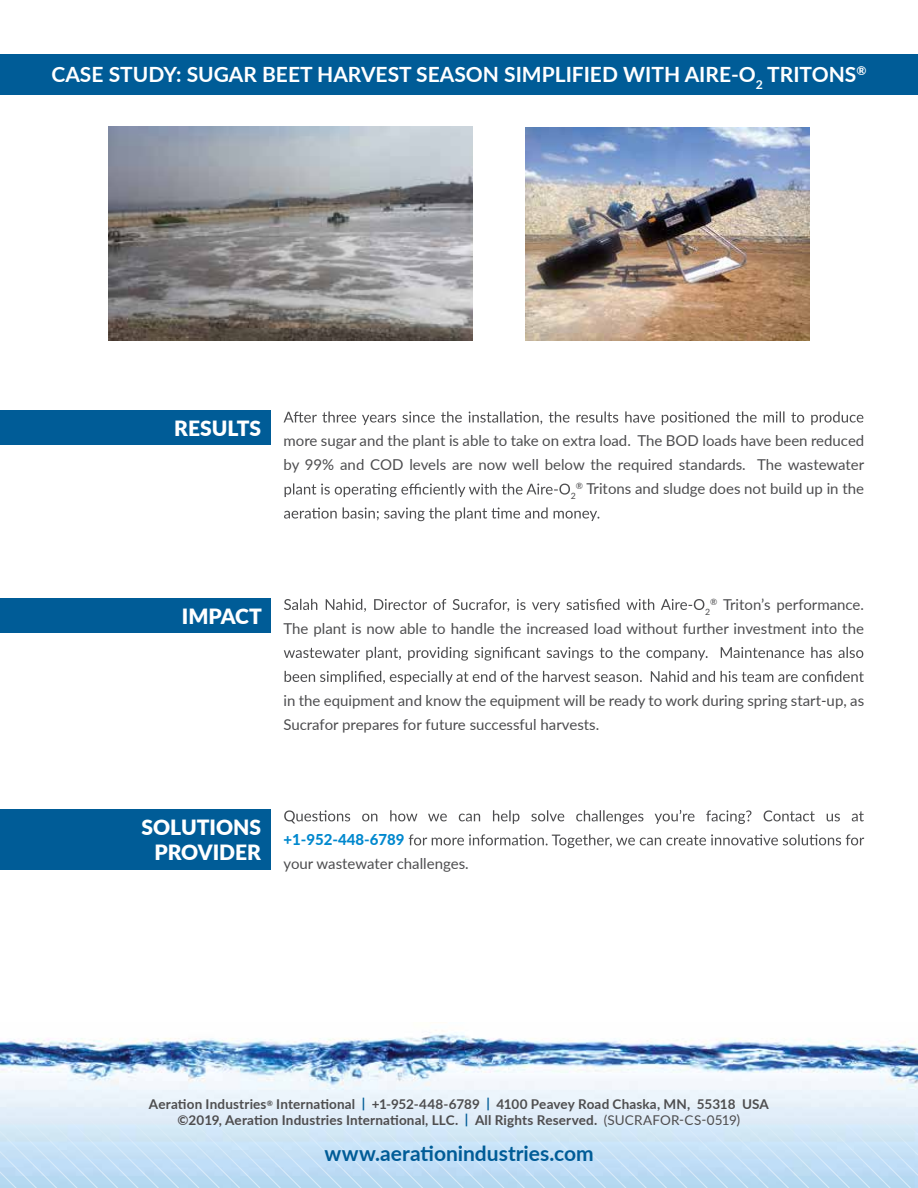
<style>
.page{position:relative;width:918px;height:1188px;background:#fff}
.page>*{position:absolute;margin:0;border:0;box-sizing:border-box;transform-origin:0 0}
.t1{font:700 21px "Lato";color:#fff}
.t2{font:900 21px/25.2px "Lato";color:#fff;text-align:right}
.t3{font:700 21px "Lato";color:#005c97}
.t4{font:15px/24px "Lato";color:#4d4d4f}
.t5{font:800 15px "Lato";color:#0088ce}
.t6{font:700 13.5px/16.2px "Lato";letter-spacing:.01em;color:#4d4d4f;text-align:center}
.t7{font:8.7px "Lato";color:#4d4d4f}
.s1{color:#005c97}
.s2{font-weight:400}
</style>
<div class="page">
<div style="left:0;top:410px;width:270px;height:35px;background:#005c97"></div>
<div style="left:0;top:598px;width:270px;height:35px;background:#005c97"></div>
<div style="left:0;top:809px;width:270px;height:60px;background:#005c97"></div>
<svg style="left:284px;top:411px;width:579px;height:14px"></svg>
<svg style="left:285px;top:483px;width:285px;height:14px"></svg>
<svg style="left:284px;top:507px;width:315px;height:14px"></svg>
<svg style="left:284px;top:599px;width:420px;height:13px"></svg>
<svg style="left:284px;top:647px;width:579px;height:14px"></svg>
<svg style="left:285px;top:671px;width:579px;height:13px"></svg>
<svg style="left:284px;top:810px;width:580px;height:14px"></svg>
<svg style="left:409px;top:834px;width:455px;height:14px"></svg>
<div style="left:0;top:54px;width:918px;height:40px;background:#005c97"></div>
<img style="left:108px;top:126px;width:364px;height:214px">
<img style="left:526px;top:128px;width:283px;height:212px">
<img style="left:0;top:1030px;width:918px;height:75px">
<svg style="left:0;top:1105px;width:918px;height:83px;background:#cbe3f6"></svg>
<h1 class="t1" style="left:52px;top:59px;width:816px">CASE STUDY: SUGAR BEET HARVEST SEASON SIMPLIFIED WITH AIRE-O<sub>2</sub> TRITONS<sup>®</sup></h1>
<h1 class="t2" style="left:174px;top:415px;width:88px">RESULTS</h1>
<p class="t4" style="left:283px;top:428px;width:582px">more sugar and the plant is able to take on extra load. The BOD loads have been reduced by 99% and COD levels are now well below the required standards. The wastewater</p>
<p class="t7" style="left:571px;top:490px;width:7px">2</p>
<p class="t4" style="left:576px;top:476px;width:290px"><sup>®</sup> Tritons and sludge does not build up in the</p>
<h1 class="t2" style="left:182px;top:603px;width:81px">IMPACT</h1>
<p class="t4" style="left:284px;top:592px;width:582px;text-align:right"><sup>®</sup> Triton’s performance.<br>The plant is now able to handle the increased load without further investment into the</p>
<p class="t7" style="left:705px;top:606px;width:7px">2</p>
<p class="t4" style="left:283px;top:688px;width:582px">in the equipment and know the equipment will be ready to work during spring start-up, as<br>Sucrafor prepares for future successful harvests.</p>
<h1 class="t2" style="left:142px;top:814px;width:121px">SOLUTIONS<br>PROVIDER</h1>
<p class="t5" style="left:284px;top:829px;width:123px">+1-952-448-6789</p>
<p class="t4" style="left:284px;top:851px;width:187px">your wastewater challenges.</p>
<p class="t6" style="left:149px;top:1095px;width:622px">Aeration Industries<sup>®</sup> International <span class="s1">|</span> +1-952-448-6789 <span class="s1">|</span> 4100 Peavey Road Chaska, MN, 55318 USA ©2019, Aeration Industries International, LLC. <span class="s1">|</span> All Rights Reserved. <span class="s2">(SUCRAFOR-CS-0519)</span></p>
<h1 class="t3" style="left:324px;top:1138px;width:271px">www.aerationindustries.com</h1>
</div>
